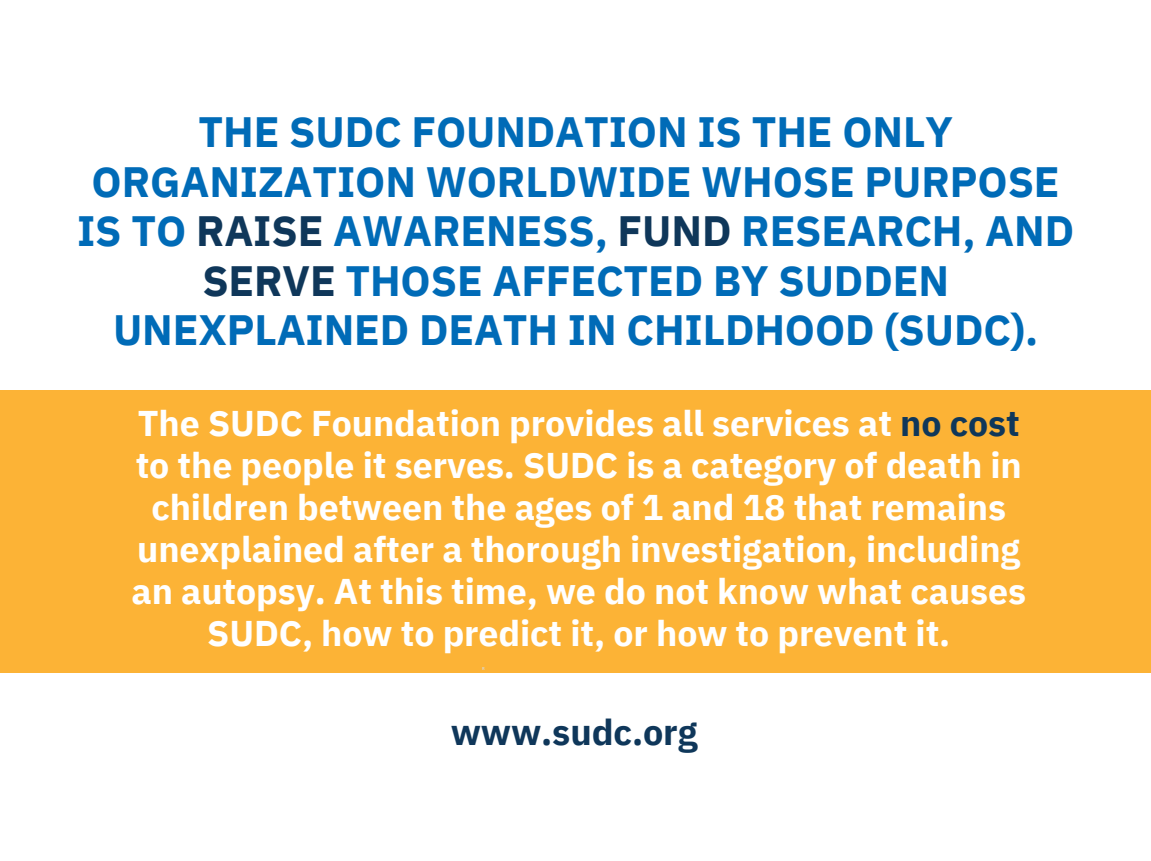
<style>
.page{position:relative;width:1151px;height:861px;background:#fff}
.page>*{position:absolute;margin:0;border:0;box-sizing:border-box;transform-origin:0 0}
.t1{font:700 42.4px/49.6px "IBM Plex Sans";letter-spacing:-.005em;color:#006bb7;text-align:center}
.t2{font:700 36px "IBM Plex Sans";letter-spacing:-.005em;color:#0f375a}
.t3{font:700 35.6px/42px "IBM Plex Sans";letter-spacing:-.005em;color:#fff;text-align:center}
.t4{font:600 4.4px "Myriad Pro";color:#d8d9da}
.s1{color:#0f375a}
</style>
<div class="page">
<div style="left:0;top:390px;width:1150px;height:282px;background:#fcb336"></div>
<h1 class="t1" style="left:77px;top:107px;width:998px">THE SUDC FOUNDATION IS THE ONLY ORGANIZATION WORLDWIDE WHOSE PURPOSE IS TO <span class="s1">RAISE</span> AWARENESS, <span class="s1">FUND</span> RESEARCH, AND <span class="s1">SERVE</span> THOSE AFFECTED BY SUDDEN UNEXPLAINED DEATH IN CHILDHOOD (SUDC).</h1>
<p class="t3" style="left:131px;top:402px;width:896px">The SUDC Foundation provides all services at <span class="s1">no cost </span>to the people it serves. SUDC is a category of death in children between the ages of 1 and 18 that remains unexplained after a thorough investigation, including an autopsy. At this time, we do not know what causes SUDC, how to predict it, or how to prevent it.</p>
<p class="t4" style="left:482px;top:667px;width:4px">R</p>
<p class="t2" style="left:451px;top:708px;width:248px">www.sudc.org</p>
</div>
